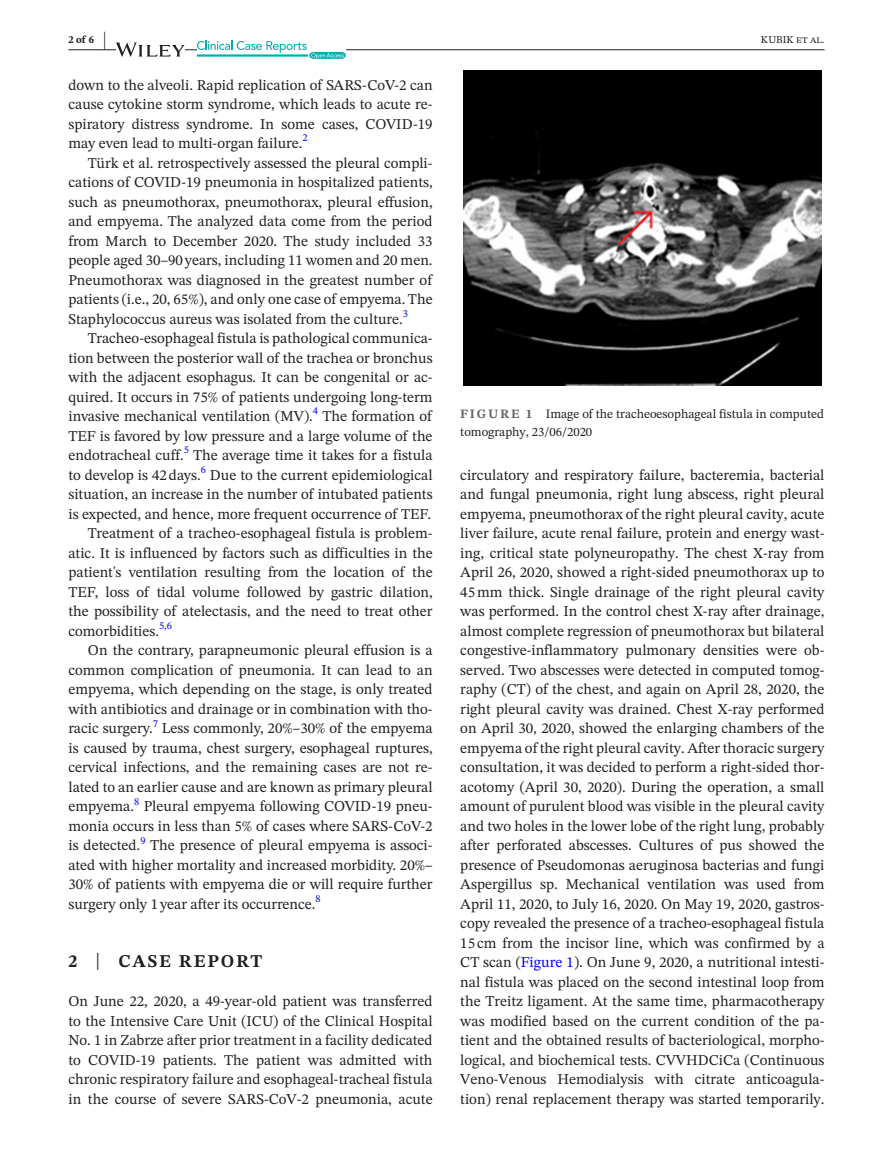
<style>
.page{position:relative;width:893px;height:1174px;background:#fff}
.page>*{position:absolute;margin:0;border:0;box-sizing:border-box;transform-origin:0 0}
.t1{font:700 18px "STIX Two Text";letter-spacing:.1em;color:#231f20}
.t2{font:15px/19.5px "STIX Two Text";color:#231f20;text-align:justify}
.t3{font:12.75px/18px "STIX Two Text";color:#231f20}
.t4{font:10.5px "STIX Two Text";color:#00f}
.t5{font:10.5px "STIX Two Text";color:#231f20}
.t6{font:700 10.5px "STIX Two Text";color:#231f20}
.s1{font-size:21px}
.s2{font-weight:700;color:#636366}
.s3{color:#00f}
.s4{font-weight:400;font-size:23.7px}
</style>
<div class="page">
<hr style="left:68px;top:49px;width:756px;height:1px;background:#231f20">
<svg style="left:116px;top:43px;width:69px;height:14px"></svg>
<svg style="left:197px;top:41px;width:149px;height:18px"></svg>
<img style="left:464px;top:70px;width:357px;height:315px">
<p class="t6" style="left:68px;top:32px;width:39px">2 of 6 <span class="s1">|</span></p>
<p class="t5" style="left:761px;top:32px;width:65px">KUBIK et al.</p>
<p class="t2" style="left:68px;top:75px;width:366px">down to the alveoli. Rapid replication of SARS-CoV-2 can cause cytokine storm syndrome, which leads to acute re&shy;spiratory distress syndrome. In some cases, COVID-19 may even lead to multi-organ failure.</p>
<p class="t4" style="left:302px;top:130px;width:7px">2</p>
<p class="t2" style="left:68px;top:153px;width:366px;text-indent:20px">Türk et al. retrospectively assessed the pleural compli&shy;cations of COVID-19 pneumonia in hospitalized patients, such as pneumothorax, pneumothorax, pleural effusion, and empyema. The analyzed data come from the period from March to December 2020. The study included 33 people aged 30–90 years, including 11 women and 20 men.<br>Pneumothorax was diagnosed in the greatest number of patients (i.e., 20, 65%), and only one case of empyema. The Staphylococcus aureus was isolated from the culture.</p>
<p class="t4" style="left:403px;top:306px;width:7px">3</p>
<p class="t2" style="left:68px;top:328px;width:366px;text-indent:20px">Tracheo-esophageal fistula is pathological communica&shy;tion between the posterior wall of the trachea or bronchus with the adjacent esophagus. It can be congenital or ac&shy;quired. It occurs in 75% of patients undergoing long-term invasive mechanical ventilation (MV).</p>
<p class="t4" style="left:313px;top:403px;width:7px">4</p>
<p class="t2" style="left:68px;top:406px;width:366px;text-indent:254px">The formation of TEF is favored by low pressure and a large volume of the endotracheal cuff.</p>
<p class="t3" style="left:460px;top:404px;width:365px"><span class="s2">FIGURE 1</span> Image of the tracheoesophageal fistula in computed tomography, 23/06/2020</p>
<p class="t4" style="left:184px;top:442px;width:7px">5</p>
<p class="t2" style="left:68px;top:445px;width:366px;text-indent:125px">The average time it takes for a fistula to develop is 42days.</p>
<p class="t4" style="left:201px;top:462px;width:7px">6</p>
<p class="t2" style="left:210px;top:465px;width:224px">Due to the current epidemiological</p>
<p class="t2" style="left:68px;top:484px;width:366px">situation, an increase in the number of intubated patients</p>
<p class="t2" style="left:68px;top:504px;width:364px">is expected, and hence, more frequent occurrence of TEF.</p>
<p class="t2" style="left:88px;top:523px;width:346px">Treatment of a tracheo-esophageal fistula is problem-</p>
<p class="t2" style="left:68px;top:543px;width:366px">atic. It is influenced by factors such as difficulties in the</p>
<p class="t2" style="left:68px;top:562px;width:366px">patient's ventilation resulting from the location of the</p>
<p class="t2" style="left:68px;top:582px;width:366px">TEF, loss of tidal volume followed by gastric dilation,</p>
<p class="t2" style="left:68px;top:601px;width:366px">the possibility of atelectasis, and the need to treat other</p>
<p class="t2" style="left:68px;top:621px;width:92px">comorbidities.</p>
<p class="t4" style="left:159px;top:618px;width:14px">5,6</p>
<p class="t2" style="left:68px;top:640px;width:366px;text-indent:20px">On the contrary, parapneumonic pleural effusion is a common complication of pneumonia. It can lead to an empyema, which depending on the stage, is only treated with antibiotics and drainage or in combination with tho&shy;racic surgery.</p>
<p class="t2" style="left:460px;top:465px;width:366px">circulatory and respiratory failure, bacteremia, bacterial and fungal pneumonia, right lung abscess, right pleural empyema, pneumothorax of the right pleural cavity, acute liver failure, acute renal failure, protein and energy wast&shy;ing, critical state polyneuropathy. The chest X-ray from April 26, 2020, showed a right-sided pneumothorax up to 45mm thick. Single drainage of the right pleural cavity was performed. In the control chest X-ray after drainage, almost complete regression of pneumothorax but bilateral congestive-inflammatory pulmonary densities were ob&shy;served. Two abscesses were detected in computed tomog&shy;raphy (CT) of the chest, and again on April 28, 2020, the right pleural cavity was drained. Chest X-ray performed on April 30, 2020, showed the enlarging chambers of the empyema of the right pleural cavity. After thoracic surgery consultation, it was decided to perform a right-sided thor&shy;acotomy (April 30, 2020). During the operation, a small amount of purulent blood was visible in the pleural cavity and two holes in the lower lobe of the right lung, probably after perforated abscesses. Cultures of pus showed the presence of Pseudomonas aeruginosa bacterias and fungi Aspergillus sp. Mechanical ventilation was used from April 11, 2020, to July 16, 2020. On May 19, 2020, gastros&shy;copy revealed the presence of a tracheo-esophageal fistula 15 cm from the incisor line, which was confirmed by a CT scan (<span class="s3">Figure 1</span>). On June 9, 2020, a nutritional intesti&shy;nal fistula was placed on the second intestinal loop from the Treitz ligament. At the same time, pharmacotherapy was modified based on the current condition of the pa&shy;tient and the obtained results of bacteriological, morpho&shy;logical, and biochemical tests. CVVHDCiCa (Continuous Veno-Venous Hemodialysis with citrate anticoagula&shy;tion) renal replacement therapy was started temporarily.</p>
<p class="t4" style="left:153px;top:715px;width:7px">7</p>
<p class="t2" style="left:68px;top:718px;width:366px;text-indent:93px">Less commonly, 20%–30% of the empyema is caused by trauma, chest surgery, esophageal ruptures, cervical infections, and the remaining cases are not re&shy;lated to an earlier cause and are known as primary pleural empyema.</p>
<p class="t4" style="left:134px;top:793px;width:7px">8</p>
<p class="t2" style="left:68px;top:796px;width:366px;text-indent:75px">Pleural empyema following COVID-19 pneu&shy;monia occurs in less than 5% of cases where SARS-CoV-2 is detected.</p>
<p class="t4" style="left:140px;top:832px;width:7px">9</p>
<p class="t2" style="left:68px;top:835px;width:366px;text-indent:82px">The presence of pleural empyema is associ&shy;ated with higher mortality and increased morbidity. 20%– 30% of patients with empyema die or will require further surgery only 1 year after its occurrence.</p>
<p class="t4" style="left:316px;top:891px;width:7px">8</p>
<p class="t1" style="left:68px;top:948px;width:195px">2 <span class="s4">|</span> CASE REPORT</p>
<p class="t2" style="left:68px;top:991px;width:366px">On June 22, 2020, a 49-year-old patient was transferred to the Intensive Care Unit (ICU) of the Clinical Hospital No. 1 in Zabrze after prior treatment in a facility dedicated to COVID-19 patients. The patient was admitted with chronic respiratory failure and esophageal-tracheal fistula in the course of severe SARS-CoV-2 pneumonia, acute</p>
</div>
